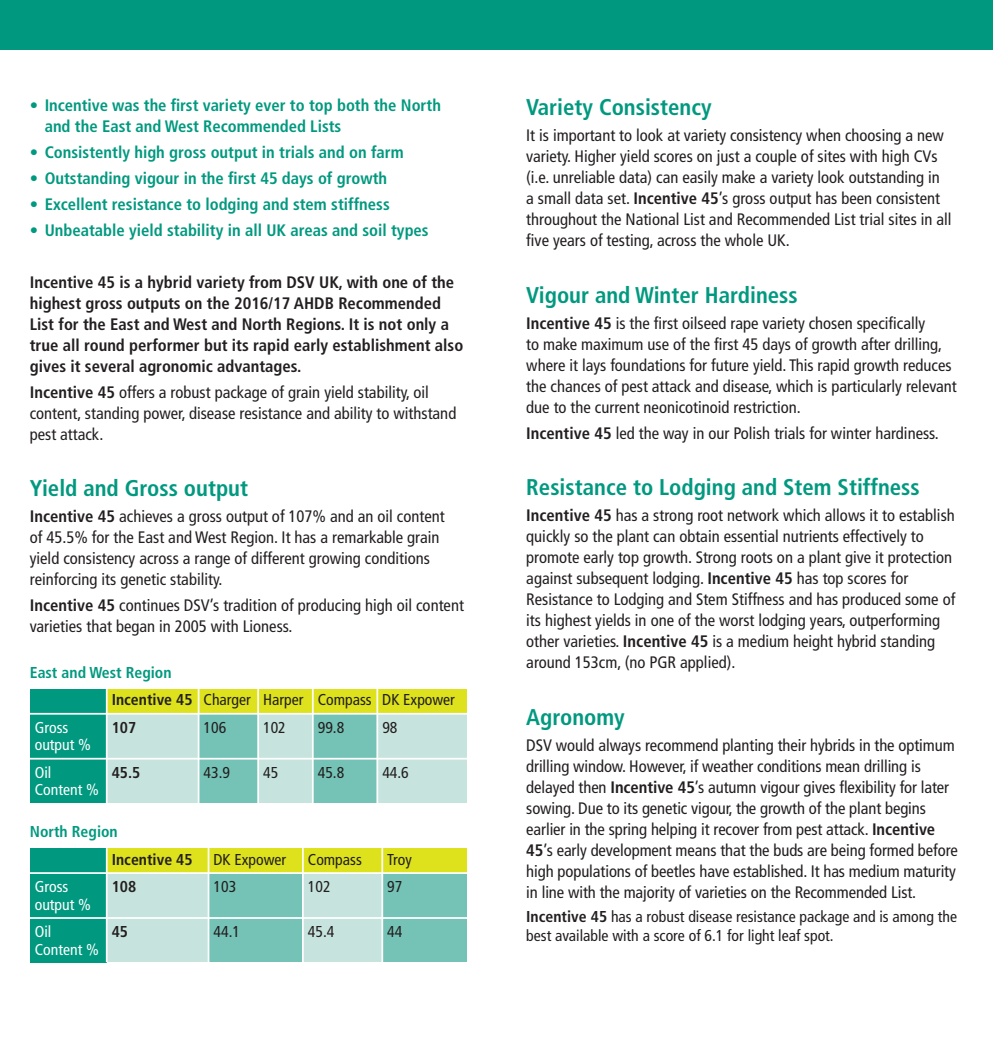
<style>
.page{position:relative;width:993px;height:1042px;background:#fff}
.page>*{position:absolute;margin:0;border:0;box-sizing:border-box;transform-origin:0 0}
.t1{font:700 condensed 22.75px "Frutiger";color:#00997f}
.t2{font:condensed 16.62px/21px "Frutiger";color:#231f20}
.t3{font:700 condensed 16.62px/21px "Frutiger";color:#00997f}
.t4{font:700 condensed 16.62px/21px "Frutiger";color:#231f20}
.t5{font:condensed 15.75px/19.2px "Frutiger";color:#231f20}
.t6{font:condensed 15.75px/27.5px "Frutiger";color:#fff}
.t7{font:700 condensed 15.75px "Frutiger";color:#00997f}
.t8{font:700 condensed 15.75px "Frutiger";color:#231f20}
.s1{font-weight:700}
</style>
<div class="page">
<div style="left:30px;top:689px;width:77px;height:114px;background:#00997f"></div>
<div style="left:30px;top:848px;width:77px;height:114px;background:#00997f"></div>
<div style="left:107px;top:713px;width:91px;height:90px;background:#c7e3dd"></div>
<div style="left:107px;top:689px;width:359px;height:24px;background:#dde21c"></div>
<div style="left:107px;top:872px;width:101px;height:90px;background:#c7e3dd"></div>
<div style="left:198px;top:713px;width:60px;height:90px;background:#75c3b6"></div>
<div style="left:208px;top:872px;width:95px;height:90px;background:#75c3b6"></div>
<div style="left:258px;top:713px;width:55px;height:90px;background:#c7e3dd"></div>
<div style="left:303px;top:872px;width:79px;height:90px;background:#c7e3dd"></div>
<div style="left:382px;top:872px;width:84px;height:90px;background:#75c3b6"></div>
<div style="left:313px;top:713px;width:63px;height:90px;background:#75c3b6"></div>
<div style="left:377px;top:713px;width:89px;height:90px;background:#c7e3dd"></div>
<div style="left:107px;top:848px;width:359px;height:24px;background:#dde21c"></div>
<hr style="left:106px;top:689px;width:2px;height:114px;background:#fff">
<hr style="left:106px;top:848px;width:2px;height:114px;background:#fff">
<hr style="left:198px;top:689px;width:1px;height:114px;background:#fff">
<hr style="left:207px;top:848px;width:2px;height:114px;background:#fff">
<hr style="left:257px;top:689px;width:2px;height:114px;background:#fff">
<hr style="left:312px;top:689px;width:1px;height:114px;background:#fff">
<hr style="left:302px;top:848px;width:1px;height:114px;background:#fff">
<hr style="left:381px;top:848px;width:2px;height:114px;background:#fff">
<hr style="left:376px;top:689px;width:2px;height:114px;background:#fff">
<div style="left:0;top:0;width:992px;height:50px;background:#00997f"></div>
<hr style="left:25px;top:713px;width:446px;height:1px;background:#fff">
<hr style="left:25px;top:758px;width:446px;height:1px;background:#fff">
<hr style="left:25px;top:872px;width:446px;height:2px;background:#fff">
<hr style="left:25px;top:917px;width:446px;height:2px;background:#fff">
<p class="t3" style="left:45px;top:95px;width:397px;text-indent:-15px">• Incentive was the first variety ever to top both the North and the East and West Recommended Lists</p>
<p class="t3" style="left:30px;top:142px;width:375px">• Consistently high gross output in trials and on farm</p>
<p class="t3" style="left:30px;top:168px;width:359px">• Outstanding vigour in the first 45 days of growth</p>
<p class="t3" style="left:30px;top:193px;width:361px">• Excellent resistance to lodging and stem stiffness</p>
<p class="t3" style="left:30px;top:219px;width:400px">• Unbeatable yield stability in all UK areas and soil types</p>
<p class="t4" style="left:30px;top:271px;width:435px">Incentive 45 is a hybrid variety from DSV UK, with one of the highest gross outputs on the 2016/17 AHDB Recommended List for the East and West and North Regions. It is not only a true all round performer but its rapid early establishment also gives it several agronomic advantages.</p>
<p class="t2" style="left:30px;top:381px;width:428px"><span class="s1">Incentive 45</span> offers a robust package of grain yield stability, oil content, standing power, disease resistance and ability to withstand pest attack.</p>
<h1 class="t1" style="left:30px;top:475px;width:220px">Yield and Gross output</h1>
<p class="t2" style="left:30px;top:506px;width:416px"><span class="s1">Incentive 45</span> achieves a gross output of 107% and an oil content of 45.5% for the East and West Region. It has a remarkable grain yield consistency across a range of different growing conditions reinforcing its genetic stability.</p>
<p class="t2" style="left:30px;top:595px;width:435px"><span class="s1">Incentive 45</span> continues DSV’s tradition of producing high oil content varieties that began in 2005 with Lioness.</p>
<p class="t7" style="left:30px;top:663px;width:143px">East and West Region</p>
<p class="t5" style="left:112px;top:690px;width:344px"><span class="s1">Incentive 45</span> Charger Harper Compass DK Expower</p>
<p class="t6" style="left:35px;top:714px;width:35px">Gross</p>
<p class="t8" style="left:112px;top:718px;width:26px">107</p>
<p class="t5" style="left:203px;top:718px;width:24px">106</p>
<p class="t5" style="left:263px;top:718px;width:24px">102</p>
<p class="t5" style="left:318px;top:718px;width:28px">99.8</p>
<p class="t5" style="left:382px;top:718px;width:17px">98</p>
<p class="t6" style="left:35px;top:731px;width:58px">output %<br>Oil</p>
<p class="t8" style="left:112px;top:763px;width:30px">45.5</p>
<p class="t5" style="left:203px;top:763px;width:28px">43.9</p>
<p class="t5" style="left:263px;top:763px;width:17px">45</p>
<p class="t5" style="left:318px;top:763px;width:28px">45.8</p>
<p class="t5" style="left:382px;top:763px;width:28px">44.6</p>
<p class="t6" style="left:35px;top:776px;width:66px">Content %</p>
<p class="t7" style="left:30px;top:822px;width:89px">North Region</p>
<p class="t8" style="left:112px;top:850px;width:82px">Incentive 45</p>
<p class="t5" style="left:213px;top:850px;width:74px">DK Expower</p>
<p class="t5" style="left:308px;top:850px;width:55px">Compass</p>
<p class="t5" style="left:387px;top:850px;width:26px">Troy</p>
<p class="t6" style="left:35px;top:873px;width:35px">Gross</p>
<p class="t8" style="left:112px;top:877px;width:26px">108</p>
<p class="t5" style="left:213px;top:877px;width:24px">103</p>
<p class="t5" style="left:308px;top:877px;width:24px">102</p>
<p class="t5" style="left:387px;top:877px;width:17px">97</p>
<p class="t6" style="left:35px;top:890px;width:58px">output %<br>Oil</p>
<p class="t8" style="left:112px;top:922px;width:18px">45</p>
<p class="t5" style="left:213px;top:922px;width:28px">44.1</p>
<p class="t5" style="left:308px;top:922px;width:28px">45.4</p>
<p class="t5" style="left:387px;top:922px;width:17px">44</p>
<p class="t6" style="left:35px;top:935px;width:66px">Content %</p>
<h1 class="t1" style="left:526px;top:94px;width:187px">Variety Consistency</h1>
<p class="t2" style="left:526px;top:125px;width:426px">It is important to look at variety consistency when choosing a new variety. Higher yield scores on just a couple of sites with high CVs (i.e. unreliable data) can easily make a variety look outstanding in a small data set. <span class="s1">Incentive 45</span>’s gross output has been consistent throughout the National List and Recommended List trial sites in all five years of testing, across the whole UK.</p>
<h1 class="t1" style="left:526px;top:281px;width:273px">Vigour and Winter Hardiness</h1>
<p class="t2" style="left:526px;top:312px;width:432px"><span class="s1">Incentive 45</span> is the first oilseed rape variety chosen specifically<br>to make maximum use of the first 45 days of growth after drilling, where it lays foundations for future yield. This rapid growth reduces the chances of pest attack and disease, which is particularly relevant due to the current neonicotinoid restriction.</p>
<p class="t2" style="left:526px;top:422px;width:414px"><span class="s1">Incentive 45</span> led the way in our Polish trials for winter hardiness.</p>
<h1 class="t1" style="left:526px;top:474px;width:395px">Resistance to Lodging and Stem Stiffness</h1>
<p class="t2" style="left:526px;top:505px;width:430px"><span class="s1">Incentive 45</span> has a strong root network which allows it to establish quickly so the plant can obtain essential nutrients effectively to promote early top growth. Strong roots on a plant give it protection against subsequent lodging. <span class="s1">Incentive 45</span> has top scores for Resistance to Lodging and Stem Stiffness and has produced some of its highest yields in one of the worst lodging years, outperforming other varieties. <span class="s1">Incentive 45</span> is a medium height hybrid standing around 153cm, (no PGR applied).</p>
<h1 class="t1" style="left:526px;top:703px;width:100px">Agronomy</h1>
<p class="t2" style="left:526px;top:735px;width:433px">DSV would always recommend planting their hybrids in the optimum drilling window. However, if weather conditions mean drilling is delayed then <span class="s1">Incentive 45</span>’s autumn vigour gives flexibility for later sowing. Due to its genetic vigour, the growth of the plant begins earlier in the spring helping it recover from pest attack. <span class="s1">Incentive 45</span>’s early development means that the buds are being formed before high populations of beetles have established. It has medium maturity in line with the majority of varieties on the Recommended List.</p>
<p class="t5" style="left:526px;top:907px;width:432px"><span class="s1">Incentive 45</span> has a robust disease resistance package and is among the best available with a score of 6.1 for light leaf spot.</p>
</div>
